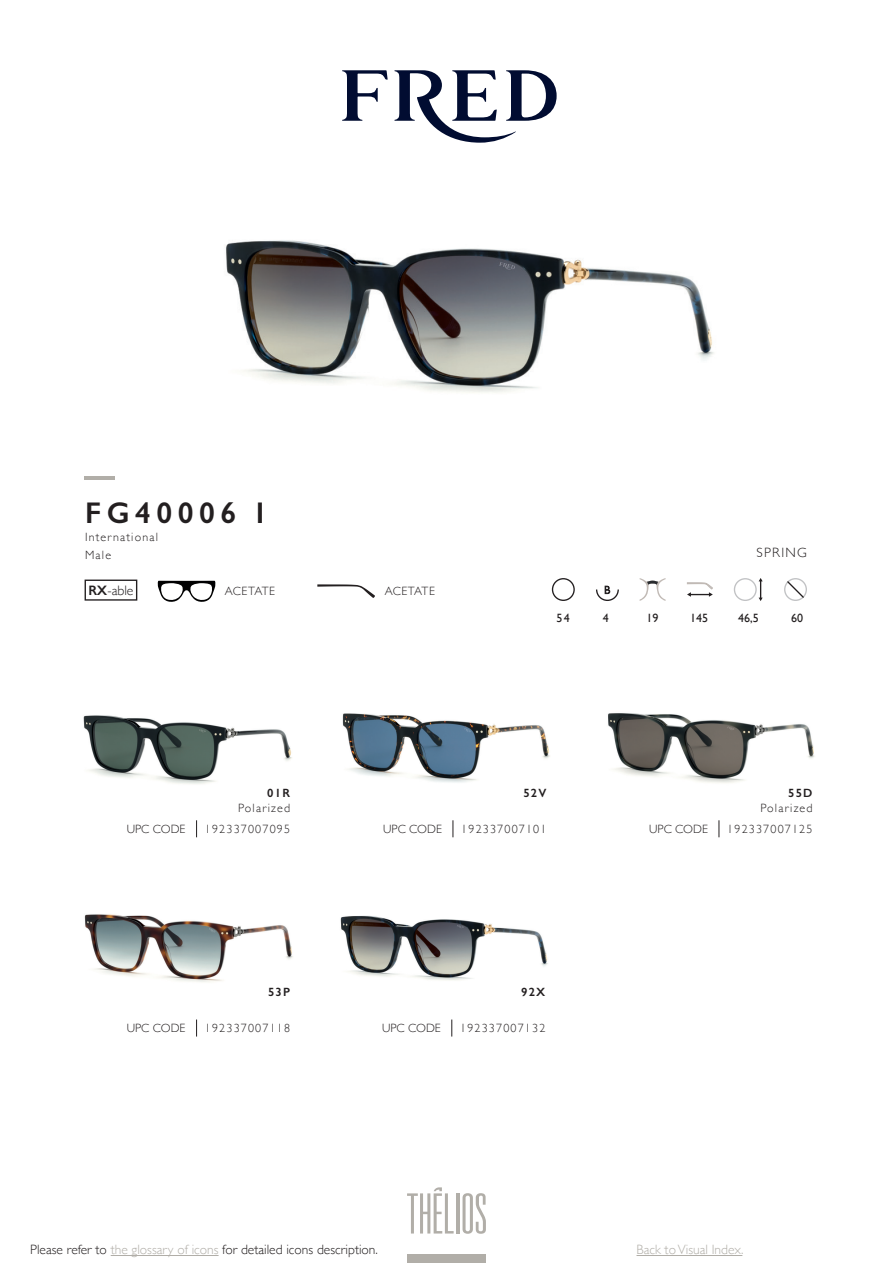
<style>
.page{position:relative;width:893px;height:1263px;background:#fff}
.page>*{position:absolute;margin:0;border:0;box-sizing:border-box;transform-origin:0 0}
.t1{font:600 30px "Gill Sans";letter-spacing:.185em;color:#231f20}
.t2{font:300 13.65px "Gill Sans";color:#231f20}
.t3{font:300 13.5px "Gill Sans";color:#231f20}
.t4{font:300 13.5px "Gill Sans";color:#b1aea8}
.t5{font:300 12px "Gill Sans";letter-spacing:.1em;color:#231f20}
.t6{font:600 12px "Gill Sans";letter-spacing:.1em;color:#231f20}
.t7{font:12px "Gill Sans";color:#231f20}
.t8{font:300 12px "Gill Sans";letter-spacing:.025em;color:#231f20}
.s1{font-weight:600}
.s2{color:#b1aea8}
</style>
<div class="page">
<hr style="left:111px;top:1255px;width:108px;height:1px;background:#b1aea8">
<hr style="left:636px;top:1255px;width:106px;height:1px;background:#b1aea8">
<svg style="left:463px;top:1193px;width:23px;height:41px"></svg>
<hr style="left:456px;top:1193px;width:3px;height:40px;background:#b1aea8">
<svg style="left:407px;top:1187px;width:47px;height:46px"></svg>
<div style="left:407px;top:1254px;width:79px;height:9px;background:#b1aea8"></div>
<svg style="left:342px;top:70px;width:46px;height:51px"></svg>
<svg style="left:394px;top:70px;width:163px;height:73px"></svg>
<div style="left:552px;top:578px;width:23px;height:23px;border:1px solid #231f20;border-radius:50%"></div>
<svg style="left:640px;top:578px;width:26px;height:23px"></svg>
<svg style="left:687px;top:582px;width:26px;height:15px"></svg>
<svg style="left:596px;top:585px;width:23px;height:16px"></svg>
<div style="left:784px;top:578px;width:23px;height:23px;border:1px solid #c1c2c4;border-radius:50%"></div>
<svg style="left:786px;top:580px;width:19px;height:19px"></svg>
<div style="left:734px;top:578px;width:23px;height:23px;border:1px solid #c1c2c4;border-radius:50%"></div>
<svg style="left:759px;top:578px;width:4px;height:23px"></svg>
<img style="left:225px;top:240px;width:489px;height:153px">
<img style="left:83px;top:715px;width:209px;height:69px">
<img style="left:608px;top:713px;width:207px;height:70px">
<img style="left:84px;top:914px;width:209px;height:68px">
<img style="left:340px;top:915px;width:208px;height:65px">
<img style="left:342px;top:713px;width:208px;height:70px">
<svg style="left:196px;top:820px;width:1px;height:17px"></svg>
<svg style="left:196px;top:1019px;width:1px;height:17px"></svg>
<svg style="left:451px;top:1019px;width:1px;height:17px"></svg>
<svg style="left:453px;top:820px;width:1px;height:17px"></svg>
<svg style="left:719px;top:820px;width:1px;height:17px"></svg>
<hr style="left:85px;top:477px;width:30px;height:3px;background:#b1aea8">
<svg style="left:317px;top:584px;width:58px;height:14px"></svg>
<div style="left:85px;top:579px;width:52px;height:22px;border:1px solid #231f20"></div>
<svg style="left:157px;top:581px;width:59px;height:21px"></svg>
<p class="t1" style="left:85px;top:494px;width:181px">FG40006 I</p>
<p class="t5" style="left:85px;top:527px;width:75px">International</p>
<p class="t5" style="left:85px;top:545px;width:28px">Male</p>
<p class="t2" style="left:88px;top:580px;width:47px"><span class="s1">RX</span>-able</p>
<p class="t8" style="left:225px;top:581px;width:52px">ACETATE</p>
<p class="t8" style="left:385px;top:582px;width:52px">ACETATE</p>
<p class="t3" style="left:756px;top:542px;width:52px">SPRING</p>
<p class="t7" style="left:557px;top:611px;width:15px">54</p>
<p class="t7" style="left:603px;top:611px;width:7px">4</p>
<p class="t7" style="left:646px;top:611px;width:13px">19</p>
<p class="t7" style="left:690px;top:611px;width:19px">145</p>
<p class="t7" style="left:738px;top:611px;width:22px">46,5</p>
<p class="t7" style="left:791px;top:611px;width:13px">60</p>
<p class="t6" style="left:267px;top:786px;width:24px">01R</p>
<p class="t5" style="left:238px;top:798px;width:53px">Polarized</p>
<p class="t6" style="left:523px;top:786px;width:25px">52V</p>
<p class="t6" style="left:788px;top:786px;width:26px">55D</p>
<p class="t5" style="left:760px;top:798px;width:53px">Polarized</p>
<p class="t5" style="left:127px;top:819px;width:60px">UPC CODE</p>
<p class="t5" style="left:205px;top:819px;width:87px">192337007095</p>
<p class="t5" style="left:383px;top:819px;width:60px">UPC CODE</p>
<p class="t5" style="left:461px;top:819px;width:87px">192337007101</p>
<p class="t5" style="left:649px;top:819px;width:60px">UPC CODE</p>
<p class="t5" style="left:727px;top:819px;width:87px">192337007125</p>
<p class="t6" style="left:268px;top:985px;width:24px">53P</p>
<p class="t6" style="left:521px;top:985px;width:26px">92X</p>
<p class="t5" style="left:127px;top:1019px;width:60px">UPC CODE</p>
<p class="t5" style="left:205px;top:1019px;width:87px">192337007118</p>
<p class="t5" style="left:382px;top:1019px;width:60px">UPC CODE</p>
<p class="t5" style="left:460px;top:1019px;width:87px">192337007132</p>
<p class="t3" style="left:30px;top:1239px;width:349px">Please refer to <span class="s2">the glossary of icons</span> for detailed icons description.</p>
<p class="t4" style="left:636px;top:1239px;width:108px">Back to Visual Index.</p>
</div>
